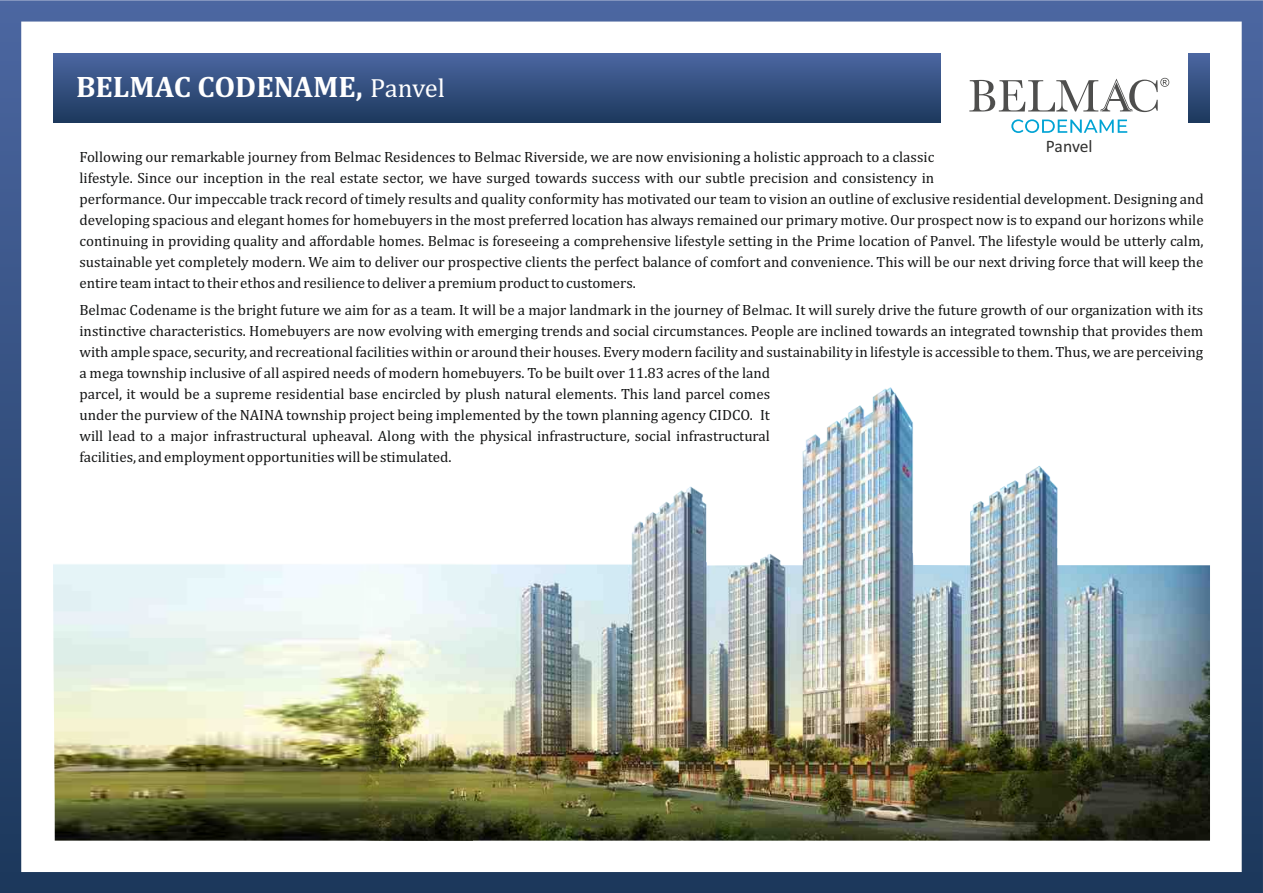
<style>
.page{position:relative;width:1263px;height:893px;background:#fff}
.page>*{position:absolute;margin:0;border:0;box-sizing:border-box;transform-origin:0 0}
.t1{font:700 30px "Cambria";color:#fff}
.t2{font:17.55px "Calibri";letter-spacing:-.01em;color:#313130}
.t3{font:15px/21.1px "Cambria";color:#151616}
.s1{font-weight:400;font-size:26.55px}
</style>
<div class="page">
<img style="left:0;top:0;width:1263px;height:893px">
<h1 class="t1" style="left:76px;top:74px;width:371px">BELMAC CODENAME, <span class="s1">Panvel</span></h1>
<p class="t2" style="left:1046px;top:139px;width:48px">Panvel</p>
<p class="t3" style="left:79px;top:147px;width:1126px">Following our remarkable journey from Belmac Residences to Belmac Riverside, we are now envisioning a holistic approach to a classic<br>lifestyle. Since our inception in the real estate sector, we have surged towards success with our subtle precision and consistency in<br>performance. Our impeccable track record of timely results and quality conformity has motivated our team to vision an outline of exclusive residential development. Designing and developing spacious and elegant homes for homebuyers in the most preferred location has always remained our primary motive. Our prospect now is to expand our horizons while continuing in providing quality and affordable homes. Belmac is foreseeing a comprehensive lifestyle setting in the Prime location of Panvel. The lifestyle would be utterly calm, sustainable yet completely modern. We aim to deliver our prospective clients the perfect balance of comfort and convenience. This will be our next driving force that will keep the entire team intact to their ethos and resilience to deliver a premium product to customers.</p>
<p class="t3" style="left:79px;top:300px;width:1125px">Belmac Codename is the bright future we aim for as a team. It will be a major landmark in the journey of Belmac. It will surely drive the future growth of our organization with its instinctive characteristics. Homebuyers are now evolving with emerging trends and social circumstances. People are inclined towards an integrated township that provides them with ample space, security, and recreational facilities within or around their houses. Every modern facility and sustainability in lifestyle is accessible to them. Thus, we are perceiving a mega township inclusive of all aspired needs of modern homebuyers. To be built over 11.83 acres of the land<br>parcel, it would be a supreme residential base encircled by plush natural elements. This land parcel comes<br>under the purview of the NAINA township project being implemented by the town planning agency CIDCO. It<br>will lead to a major infrastructural upheaval. Along with the physical infrastructure, social infrastructural<br>facilities, and employment opportunities will be stimulated.</p>
</div>
